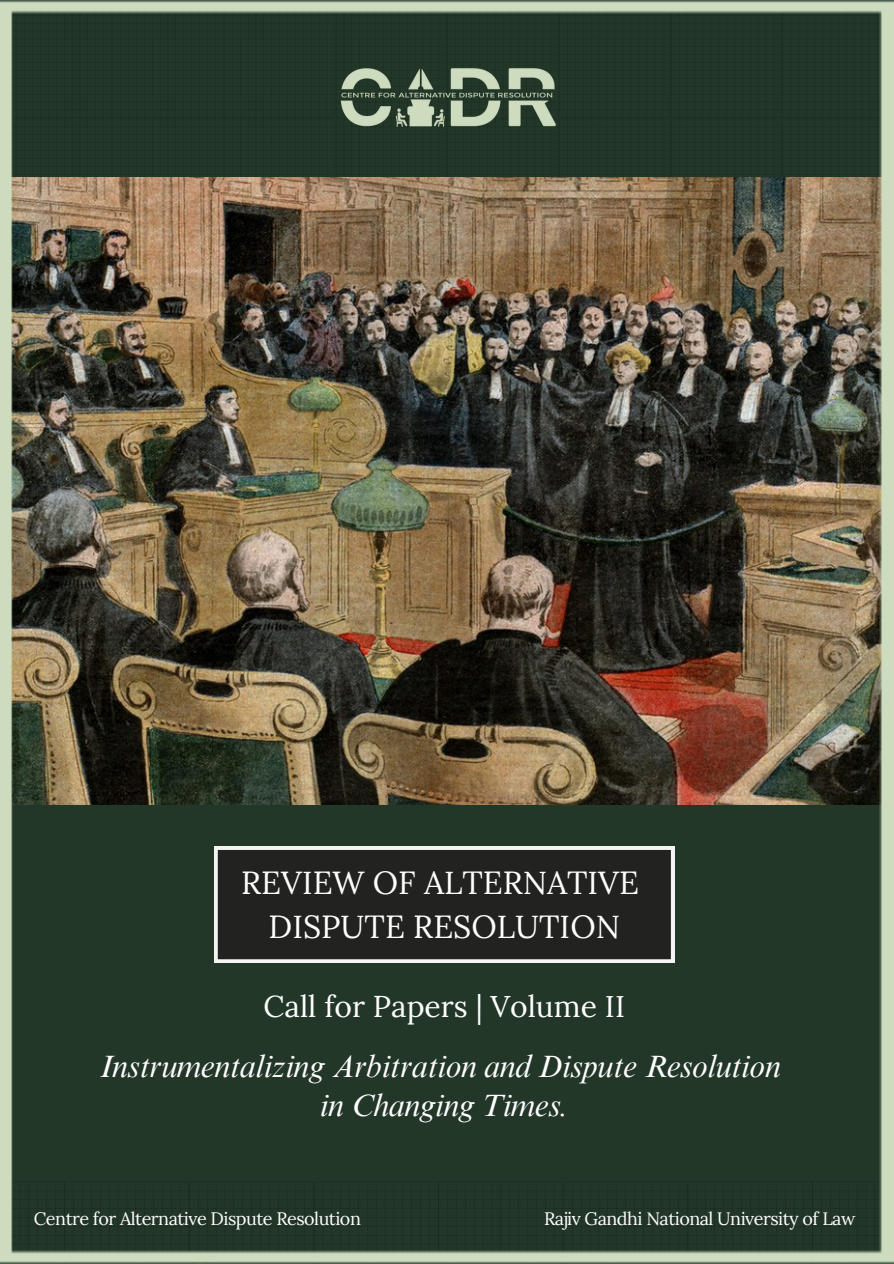
<style>
.page{position:relative;width:894px;height:1264px;background:#fff}
.page>*{position:absolute;margin:0;border:0;box-sizing:border-box;transform-origin:0 0}
.t1{font:31.95px/44px "Lora";color:#fff;text-align:center}
.t2{font:italic 31.5px/39.3px "Times NRMT Pro";letter-spacing:-.01em;color:#fff;text-align:center}
.t3{font:30px "Lora";color:#fff}
.t4{font:18px "Lora";letter-spacing:-.03em;color:#fff}
</style>
<div class="page">
<img style="left:0;top:0;width:893px;height:1263px">
<p class="t1" style="left:241px;top:860px;width:399px">REVIEW OF ALTERNATIVE<br>DISPUTE RESOLUTION</p>
<p class="t3" style="left:263px;top:987px;width:363px">Call for Papers | Volume II</p>
<p class="t2" style="left:100px;top:1050px;width:681px">Instrumentalizing Arbitration and Dispute Resolution in Changing Times.</p>
<p class="t4" style="left:34px;top:1207px;width:328px">Centre for Alternative Dispute Resolution</p>
<p class="t4" style="left:544px;top:1207px;width:313px">Rajiv Gandhi National University of Law</p>
</div>
